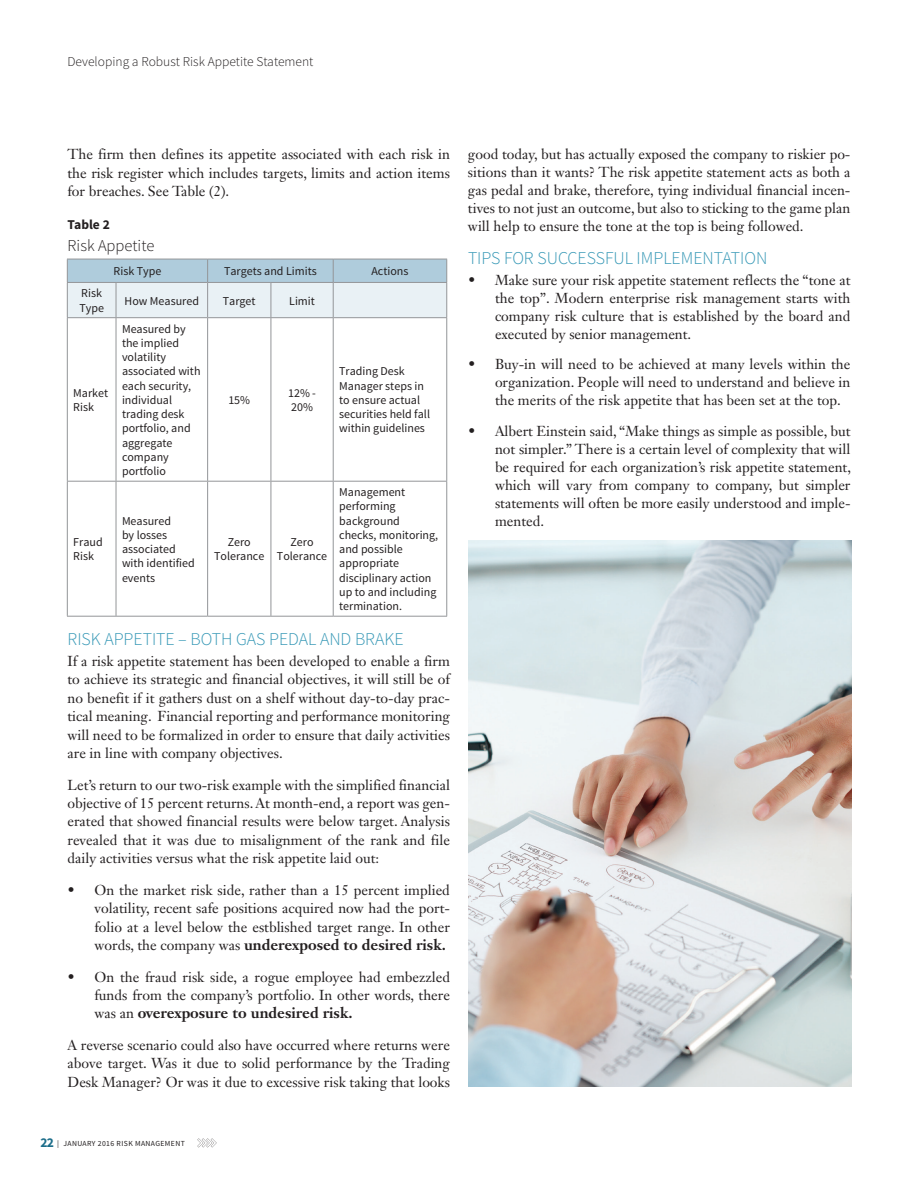
<style>
.page{position:relative;width:918px;height:1188px;background:#fff}
.page>*{position:absolute;margin:0;border:0;box-sizing:border-box;transform-origin:0 0}
.t1{font:300 18px "Source Sans Pro";color:#3698b6}
.t2{font:300 16.5px "Source Sans Pro";color:#231f20}
.t3{font:700 15px "Janson Text LT Std";color:#231f20}
.t4{font:14.25px/18.5px "Janson Text LT Std";color:#231f20;text-align:justify}
.t5{font:300 13.5px "Source Sans Pro";color:#231f20}
.t6{font:700 13.5px "Source Sans Pro";color:#231f20}
.t7{font:12px/14.2px "Source Sans Pro";color:#231f20}
.t8{font:7.8px "Source Sans Pro";letter-spacing:.05em;color:#231f20}
.s1{font-weight:400;font-size:14.25px}
.s2{font-weight:700;font-size:13.5px;color:#1d6e8a}
</style>
<div class="page">
<svg style="left:67px;top:259px;width:380px;height:58px;background:#d0e0e9"></svg>
<hr style="left:67px;top:282px;width:49px;height:1px;background:#939598">
<hr style="left:67px;top:283px;width:1px;height:34px;background:#939598">
<hr style="left:116px;top:282px;width:92px;height:1px;background:#939598">
<hr style="left:116px;top:283px;width:1px;height:34px;background:#939598">
<hr style="left:208px;top:282px;width:63px;height:1px;background:#939598">
<hr style="left:207px;top:283px;width:1px;height:34px;background:#939598">
<hr style="left:271px;top:282px;width:62px;height:1px;background:#939598">
<hr style="left:271px;top:283px;width:1px;height:34px;background:#939598">
<hr style="left:333px;top:282px;width:114px;height:1px;background:#939598">
<hr style="left:333px;top:283px;width:1px;height:34px;background:#939598">
<hr style="left:446px;top:283px;width:1px;height:34px;background:#939598">
<hr style="left:67px;top:317px;width:49px;height:1px;background:#939598">
<hr style="left:67px;top:318px;width:1px;height:163px;background:#939598">
<hr style="left:116px;top:317px;width:92px;height:1px;background:#939598">
<hr style="left:116px;top:318px;width:1px;height:163px;background:#939598">
<hr style="left:208px;top:317px;width:63px;height:1px;background:#939598">
<hr style="left:207px;top:318px;width:1px;height:163px;background:#939598">
<hr style="left:271px;top:317px;width:62px;height:1px;background:#939598">
<hr style="left:271px;top:318px;width:1px;height:163px;background:#939598">
<hr style="left:333px;top:317px;width:114px;height:1px;background:#939598">
<hr style="left:333px;top:318px;width:1px;height:163px;background:#939598">
<hr style="left:446px;top:318px;width:1px;height:163px;background:#939598">
<hr style="left:67px;top:481px;width:49px;height:1px;background:#939598">
<hr style="left:67px;top:482px;width:1px;height:134px;background:#939598">
<hr style="left:116px;top:481px;width:92px;height:1px;background:#939598">
<hr style="left:116px;top:482px;width:1px;height:134px;background:#939598">
<hr style="left:208px;top:481px;width:63px;height:1px;background:#939598">
<hr style="left:207px;top:482px;width:1px;height:134px;background:#939598">
<hr style="left:271px;top:481px;width:62px;height:1px;background:#939598">
<hr style="left:271px;top:482px;width:1px;height:134px;background:#939598">
<hr style="left:333px;top:481px;width:114px;height:1px;background:#939598">
<hr style="left:333px;top:482px;width:1px;height:134px;background:#939598">
<hr style="left:446px;top:482px;width:1px;height:134px;background:#939598">
<hr style="left:67px;top:616px;width:49px;height:1px;background:#939598">
<hr style="left:116px;top:616px;width:92px;height:1px;background:#939598">
<hr style="left:208px;top:616px;width:63px;height:1px;background:#939598">
<hr style="left:271px;top:616px;width:62px;height:1px;background:#939598">
<hr style="left:333px;top:616px;width:114px;height:1px;background:#939598">
<img style="left:468px;top:540px;width:384px;height:547px">
<svg style="left:197px;top:1138px;width:20px;height:9px"></svg>
<p class="t5" style="left:68px;top:54px;width:247px">Developing a Robust Risk Appetite Statement</p>
<p class="t4" style="left:68px;top:145px;width:384px">The firm then defines its appetite associated with each risk in the risk register which includes targets, limits and action items for breaches. See Table (2).</p>
<p class="t6" style="left:68px;top:216px;width:44px">Table 2</p>
<p class="t2" style="left:68px;top:236px;width:89px">Risk Appetite</p>
<p class="t7" style="left:114px;top:264px;width:49px">Risk Type</p>
<p class="t7" style="left:224px;top:264px;width:94px">Targets and Limits</p>
<p class="t7" style="left:371px;top:264px;width:39px">Actions</p>
<p class="t7" style="left:79px;top:287px;width:26px">Risk<br>Type</p>
<p class="t7" style="left:125px;top:294px;width:76px">How Measured</p>
<p class="t7" style="left:223px;top:294px;width:34px">Target</p>
<p class="t7" style="left:289px;top:294px;width:27px">Limit</p>
<p class="t7" style="left:73px;top:386px;width:36px">Market<br>Risk</p>
<p class="t7" style="left:122px;top:322px;width:80px">Measured by the implied volatility associated with each security, individual trading desk portfolio, and aggregate company portfolio</p>
<p class="t7" style="left:228px;top:393px;width:23px">15%</p>
<p class="t7" style="left:288px;top:386px;width:29px">12% -<br>20%</p>
<p class="t7" style="left:339px;top:364px;width:92px">Trading Desk<br>Manager steps in to ensure actual securities held fall within guidelines</p>
<p class="t7" style="left:339px;top:485px;width:101px">Management performing background checks, monitoring, and possible appropriate disciplinary action up to and including termination.</p>
<p class="t1" style="left:68px;top:629px;width:337px">RISK APPETITE – BOTH GAS PEDAL AND BRAKE</p>
<p class="t4" style="left:68px;top:652px;width:384px">If a risk appetite statement has been developed to enable a firm to achieve its strategic and financial objectives, it will still be of no benefit if it gathers dust on a shelf without day-to-day prac&shy;tical meaning. Financial reporting and performance monitoring will need to be formalized in order to ensure that daily activities are in line with company objectives.</p>
<p class="t4" style="left:68px;top:775px;width:384px">Let’s return to our two-risk example with the simplified financial objective of 15 percent returns. At month-end, a report was gen&shy;erated that showed financial results were below target. Analysis revealed that it was due to misalignment of the rank and file daily activities versus what the risk appetite laid out:</p>
<p class="t4" style="left:95px;top:881px;width:357px;text-indent:-27px">• On the market risk side, rather than a 15 percent implied volatility, recent safe positions acquired now had the port&shy;folio at a level below the estblished target range. In other</p>
<p class="t3" style="left:95px;top:935px;width:353px"><span class="s1">words, the company was</span> underexposed to desired risk.</p>
<p class="t4" style="left:68px;top:967px;width:384px;text-align:right">• On the fraud risk side, a rogue employee had embezzled funds from the company’s portfolio. In other words, there</p>
<p class="t3" style="left:95px;top:1004px;width:260px"><span class="s1">was an</span> overexposure to undesired risk.</p>
<p class="t4" style="left:68px;top:1036px;width:384px">A reverse scenario could also have occurred where returns were above target. Was it due to solid performance by the Trading Desk Manager? Or was it due to excessive risk taking that looks</p>
<p class="t7" style="left:122px;top:514px;width:74px">Measured<br>by losses associated with identified events</p>
<p class="t7" style="left:73px;top:535px;width:31px">Fraud<br>Risk</p>
<p class="t7" style="left:214px;top:535px;width:52px;text-align:center">Zero<br>Tolerance</p>
<p class="t7" style="left:277px;top:535px;width:52px;text-align:center">Zero<br>Tolerance</p>
<p class="t4" style="left:468px;top:145px;width:384px;line-height:18px">good today, but has actually exposed the company to riskier po&shy;sitions than it wants? The risk appetite statement acts as both a gas pedal and brake, therefore, tying individual financial incen&shy;tives to not just an outcome, but also to sticking to the game plan will help to ensure the tone at the top is being followed.</p>
<p class="t1" style="left:468px;top:247px;width:301px">TIPS FOR SUCCESSFUL IMPLEMENTATION</p>
<p class="t4" style="left:495px;top:270px;width:357px;line-height:18px;text-indent:-27px">• Make sure your risk appetite statement reflects the “tone at the top”. Modern enterprise risk management starts with company risk culture that is established by the board and executed by senior management.</p>
<p class="t4" style="left:495px;top:355px;width:357px;line-height:18px;text-indent:-27px">• Buy-in will need to be achieved at many levels within the organization. People will need to understand and believe in the merits of the risk appetite that has been set at the top.</p>
<p class="t4" style="left:495px;top:422px;width:358px;line-height:18px;text-indent:-27px">• Albert Einstein said, “Make things as simple as possible, but not simpler.” There is a certain level of complexity that will be required for each organization’s risk appetite statement, which will vary from company to company, but simpler statements will often be more easily understood and imple&shy;mented.</p>
<p class="t8" style="left:40px;top:1138px;width:146px"><span class="s2">22</span> | JANUARY 2016 RISK MANAGEMENT</p>
</div>
